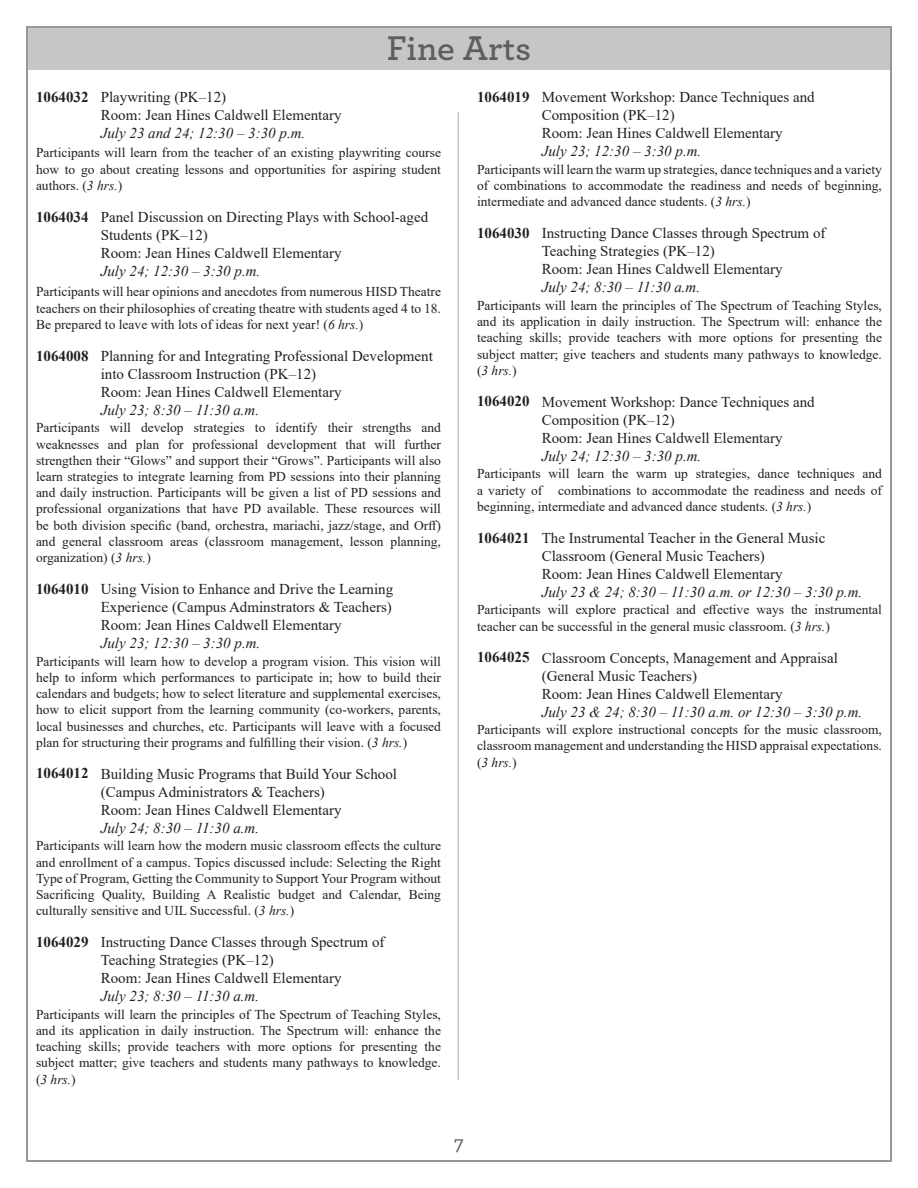
<style>
.page{position:relative;width:918px;height:1188px;background:#fff}
.page>*{position:absolute;margin:0;border:0;box-sizing:border-box;transform-origin:0 0}
.t1{font:600 36px "Archer";color:#5e5e5f}
.t2{font:500 21px "Archer";color:#5e5e5f}
.t3{font:15px/18px "Times New Roman";color:#231f20}
.t4{font:italic 15px "Times New Roman";color:#231f20}
.t5{font:700 15px "Times New Roman";color:#231f20}
.t6{font:13.5px/16.2px "Times New Roman";color:#231f20;text-align:justify}
.s1{font-style:italic}
</style>
<div class="page">
<div style="left:28px;top:28px;width:862px;height:42px;background:#c7c6c7"></div>
<hr style="left:458px;top:112px;width:1px;height:968px;background:#c7c6c7">
<p class="t1" style="left:387px;top:21px;width:146px">Fine Arts</p>
<p class="t5" style="left:36px;top:86px;width:54px">1064032</p>
<p class="t3" style="left:101px;top:88px;width:242px">Playwriting (PK<span class="s1">–</span>12)<br>Room: Jean Hines Caldwell Elementary</p>
<p class="t4" style="left:101px;top:123px;width:206px">July 23 and 24; 12:30 – 3:30 p.m.</p>
<p class="t6" style="left:36px;top:144px;width:407px">Participants will learn from the teacher of an existing playwriting course how to go about creating lessons and opportunities for aspiring student authors. (<span class="s1">3 hrs.</span>)</p>
<p class="t5" style="left:36px;top:206px;width:54px">1064034</p>
<p class="t3" style="left:101px;top:207px;width:329px">Panel Discussion on Directing Plays with School-aged<br>Students (PK<span class="s1">–</span>12)<br>Room: Jean Hines Caldwell Elementary</p>
<p class="t4" style="left:101px;top:260px;width:161px">July 24; 12:30 – 3:30 p.m.</p>
<p class="t6" style="left:36px;top:283px;width:407px">Participants will hear opinions and anecdotes from numerous HISD Theatre teachers on their philosophies of creating theatre with students aged 4 to 18.<br>Be prepared to leave with lots of ideas for next year! (<span class="s1">6 hrs.</span>)</p>
<p class="t5" style="left:36px;top:345px;width:54px">1064008</p>
<p class="t3" style="left:101px;top:346px;width:334px">Planning for and Integrating Professional Development into Classroom Instruction (PK<span class="s1">–</span>12)<br>Room: Jean Hines Caldwell Elementary</p>
<p class="t4" style="left:101px;top:399px;width:160px">July 23; 8:30 – 11:30 a.m.</p>
<p class="t6" style="left:36px;top:419px;width:407px">Participants will develop strategies to identify their strengths and weaknesses and plan for professional development that will further strengthen their “Glows” and support their “Grows”. Participants will also learn strategies to integrate learning from PD sessions into their planning and daily instruction. Participants will be given a list of PD sessions and professional organizations that have PD available. These resources will be both division specific (band, orchestra, mariachi, jazz/stage, and Orff) and general classroom areas (classroom management, lesson planning, organization) (<span class="s1">3 hrs.</span>)</p>
<p class="t5" style="left:36px;top:578px;width:54px">1064010</p>
<p class="t3" style="left:101px;top:580px;width:294px;text-align:justify">Using Vision to Enhance and Drive the Learning Experience (Campus Adminstrators &amp; Teachers)<br>Room: Jean Hines Caldwell Elementary</p>
<p class="t4" style="left:101px;top:633px;width:161px">July 23; 12:30 – 3:30 p.m.</p>
<p class="t6" style="left:36px;top:653px;width:407px">Participants will learn how to develop a program vision. This vision will help to inform which performances to participate in; how to build their calendars and budgets; how to select literature and supplemental exercises, how to elicit support from the learning community (co-workers, parents, local businesses and churches, etc. Participants will leave with a focused plan for structuring their programs and fulfilling their vision. (<span class="s1">3 hrs.</span>)</p>
<p class="t5" style="left:36px;top:763px;width:54px">1064012</p>
<p class="t3" style="left:101px;top:764px;width:298px">Building Music Programs that Build Your School</p>
<p class="t3" style="left:101px;top:782px;width:242px">(Campus Administrators &amp; Teachers)<br>Room: Jean Hines Caldwell Elementary</p>
<p class="t4" style="left:101px;top:817px;width:160px">July 24; 8:30 – 11:30 a.m.</p>
<p class="t6" style="left:36px;top:837px;width:407px">Participants will learn how the modern music classroom effects the culture and enrollment of a campus. Topics discussed include: Selecting the Right Type of Program, Getting the Community to Support Your Program without Sacrificing Quality, Building A Realistic budget and Calendar, Being culturally sensitive and UIL Successful. (<span class="s1">3 hrs.</span>)</p>
<p class="t5" style="left:36px;top:931px;width:54px">1064029</p>
<p class="t3" style="left:101px;top:933px;width:285px">Instructing Dance Classes through Spectrum of<br>Teaching Strategies (PK<span class="s1">–</span>12)<br>Room: Jean Hines Caldwell Elementary</p>
<p class="t4" style="left:101px;top:986px;width:160px">July 23; 8:30 – 11:30 a.m.</p>
<p class="t6" style="left:36px;top:1006px;width:407px">Participants will learn the principles of The Spectrum of Teaching Styles, and its application in daily instruction. The Spectrum will: enhance the teaching skills; provide teachers with more options for presenting the subject matter; give teachers and students many pathways to knowledge. (<span class="s1">3 hrs.</span>)</p>
<p class="t5" style="left:477px;top:86px;width:54px">1064019</p>
<p class="t3" style="left:542px;top:88px;width:274px">Movement Workshop: Dance Techniques and<br>Composition (PK<span class="s1">–</span>12)<br>Room: Jean Hines Caldwell Elementary</p>
<p class="t4" style="left:542px;top:141px;width:161px">July 23; 12:30 – 3:30 p.m.</p>
<p class="t6" style="left:477px;top:161px;width:407px">Participants will learn the warm up strategies, dance techniques and a variety of combinations to accommodate the readiness and needs of beginning, intermediate and advanced dance students. (<span class="s1">3 hrs.</span>)</p>
<p class="t5" style="left:477px;top:222px;width:54px">1064030</p>
<p class="t3" style="left:542px;top:224px;width:285px">Instructing Dance Classes through Spectrum of<br>Teaching Strategies (PK<span class="s1">–</span>12)<br>Room: Jean Hines Caldwell Elementary</p>
<p class="t4" style="left:542px;top:277px;width:160px">July 24; 8:30 – 11:30 a.m.</p>
<p class="t6" style="left:477px;top:297px;width:407px">Participants will learn the principles of The Spectrum of Teaching Styles, and its application in daily instruction. The Spectrum will: enhance the teaching skills; provide teachers with more options for presenting the subject matter; give teachers and students many pathways to knowledge. (<span class="s1">3 hrs.</span>)</p>
<p class="t5" style="left:477px;top:391px;width:54px">1064020</p>
<p class="t3" style="left:542px;top:392px;width:274px">Movement Workshop: Dance Techniques and<br>Composition (PK<span class="s1">–</span>12)<br>Room: Jean Hines Caldwell Elementary</p>
<p class="t4" style="left:542px;top:445px;width:161px">July 24; 12:30 – 3:30 p.m.</p>
<p class="t6" style="left:477px;top:465px;width:407px">Participants will learn the warm up strategies, dance techniques and a variety of combinations to accommodate the readiness and needs of beginning, intermediate and advanced dance students. (<span class="s1">3 hrs.</span>)</p>
<p class="t5" style="left:477px;top:527px;width:54px">1064021</p>
<p class="t3" style="left:542px;top:528px;width:285px">The Instrumental Teacher in the General Music<br>Classroom (General Music Teachers)<br>Room: Jean Hines Caldwell Elementary</p>
<p class="t4" style="left:542px;top:581px;width:322px">July 23 &amp; 24; 8:30 – 11:30 a.m. or 12:30 – 3:30 p.m.</p>
<p class="t6" style="left:477px;top:601px;width:407px">Participants will explore practical and effective ways the instrumental teacher can be successful in the general music classroom. (<span class="s1">3 hrs.</span>)</p>
<p class="t5" style="left:477px;top:647px;width:54px">1064025</p>
<p class="t3" style="left:542px;top:648px;width:298px">Classroom Concepts, Management and Appraisal (General Music Teachers)<br>Room: Jean Hines Caldwell Elementary</p>
<p class="t4" style="left:542px;top:701px;width:322px">July 23 &amp; 24; 8:30 – 11:30 a.m. or 12:30 – 3:30 p.m.</p>
<p class="t6" style="left:477px;top:721px;width:407px">Participants will explore instructional concepts for the music classroom, classroom management and understanding the HISD appraisal expectations. (<span class="s1">3 hrs.</span>)</p>
<h2 class="t2" style="left:454px;top:1128px;width:11px">7</h2>
</div>
